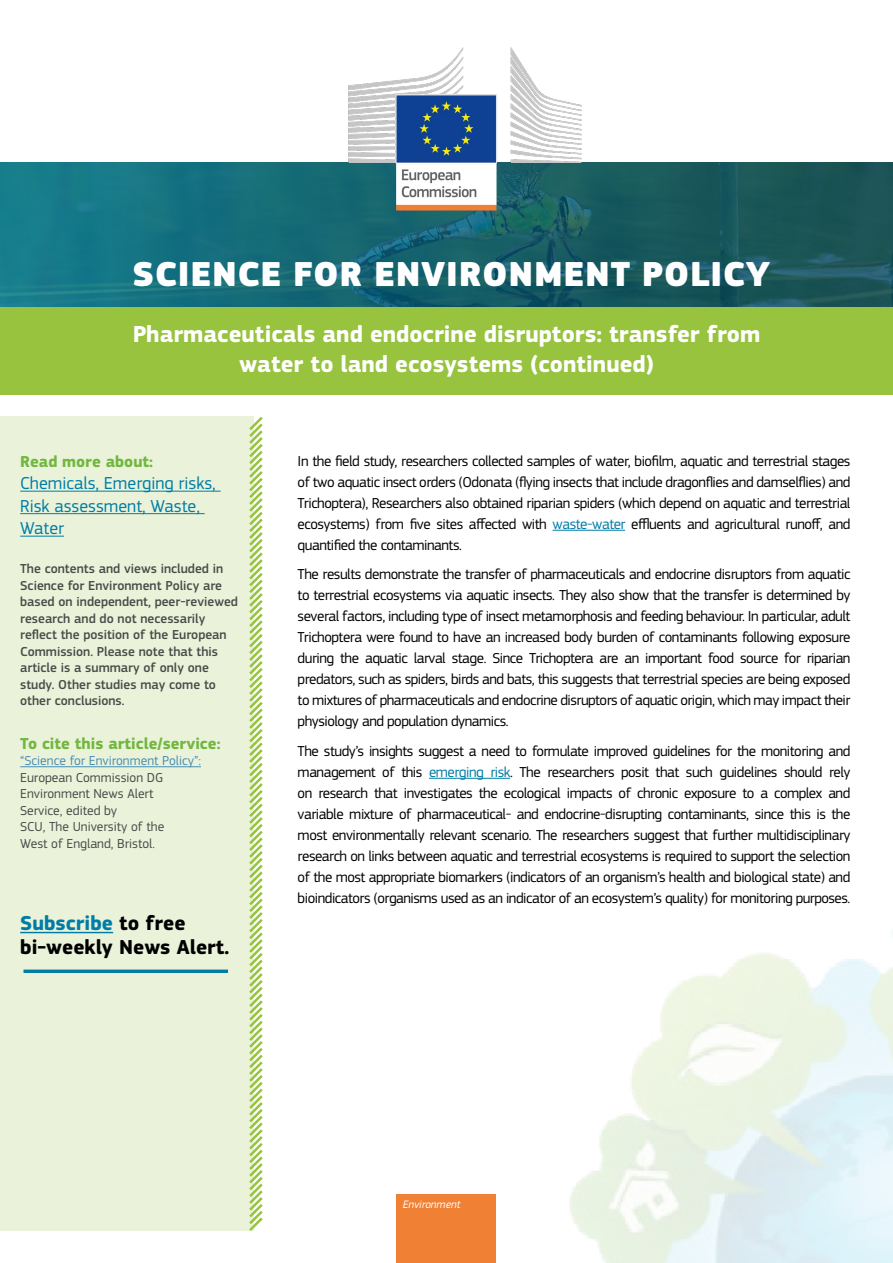
<style>
.page{position:relative;width:893px;height:1263px;background:#fff}
.page>*{position:absolute;margin:0;border:0;box-sizing:border-box;transform-origin:0 0}
.t1{font:900 36px "EC Square Sans Pro Extra";letter-spacing:.02em;color:#fff}
.t2{font:700 24px/30px "EC Square Sans Pro";color:#fff;text-align:center}
.bold_H3{font:700 21px/24px "EC Square Sans Pro";color:#000}
.Side_bar_body_text{font:18px/22.5px "EC Square Sans Pro";color:#007da7}
.side_bar_bold_text{font:700 16.5px "EC Square Sans Pro";color:#72b741}
.Side_bar_body_text-2{font:700 16.5px "EC Square Sans Pro";color:#72b741}
.Body_Text{font:15px/21px "EC Square Sans Pro";letter-spacing:-.03em;color:#000;text-align:justify}
.Side_bar_body_text-3{font:500 13.5px/16.5px "EC Square Sans Pro";color:#4a4a49}
.Side_bar_body_text-4{font:13.5px "EC Square Sans Pro";color:#4a4a49}
.Side_bar_body_text-5{font:13.5px "EC Square Sans Pro";color:#498eb3}
.t3{font:italic 11.25px "EC Square Sans Pro";color:#fff}
.s1{color:#007da7}
</style>
<div class="page">
<svg style="left:0;top:163px;width:893px;height:144px;background:#17646d"></svg>
<div style="left:0;top:417px;width:254px;height:814px;background:#eaf3d9"></div>
<div style="left:397px;top:1195px;width:99px;height:68px;background:#ef8034"></div>
<div style="left:0;top:307px;width:893px;height:88px;background:#97c33f"></div>
<svg style="left:246px;top:416px;width:17px;height:815px"></svg>
<hr style="left:20px;top:491px;width:201px;height:1px;background:#007da7">
<hr style="left:20px;top:513px;width:185px;height:1px;background:#007da7">
<hr style="left:20px;top:536px;width:44px;height:1px;background:#007da7">
<hr style="left:20px;top:766px;width:181px;height:1px;background:#498eb3">
<hr style="left:553px;top:530px;width:72px;height:1px;background:#007da7">
<hr style="left:429px;top:778px;width:81px;height:1px;background:#007da7">
<img style="left:340px;top:47px;width:248px;height:207px">
<hr style="left:20px;top:932px;width:93px;height:1px;background:#007da7">
<svg style="left:23px;top:969px;width:205px;height:4px"></svg>
<h1 class="t1" style="left:132px;top:251px;width:640px">SCIENCE FOR ENVIRONMENT POLICY</h1>
<h2 class="t2" style="left:133px;top:320px;width:629px">Pharmaceuticals and endocrine disruptors: transfer from water to land ecosystems (continued)</h2>
<p class="Side_bar_body_text-2" style="left:20px;top:451px;width:134px">Read more about:</p>
<p class="Side_bar_body_text" style="left:20px;top:472px;width:197px">Chemicals, Emerging risks,<br>Risk assessment, Waste,<br>Water</p>
<p class="Side_bar_body_text-3" style="left:20px;top:561px;width:219px">The contents and views included in<br>Science for Environment Policy are based on independent, peer-reviewed research and do not necessarily reflect the position of the European<br>Commission. Please note that this article is a summary of only one study. Other studies may come to other conclusions.</p>
<p class="side_bar_bold_text" style="left:20px;top:733px;width:202px">To cite this article/service:</p>
<p class="Side_bar_body_text-5" style="left:20px;top:753px;width:182px">“Science for Environment Policy”:</p>
<p class="Side_bar_body_text-4" style="left:20px;top:769px;width:145px">European Commission DG</p>
<p class="Side_bar_body_text-4" style="left:20px;top:786px;width:135px">Environment News Alert</p>
<p class="Side_bar_body_text-4" style="left:20px;top:802px;width:98px">Service, edited by</p>
<p class="Side_bar_body_text-4" style="left:20px;top:819px;width:146px">SCU, The University of the</p>
<p class="Side_bar_body_text-4" style="left:20px;top:835px;width:136px">West of England, Bristol.</p>
<h3 class="bold_H3" style="left:20px;top:912px;width:211px"><span class="s1">Subscribe</span> to free bi-weekly News Alert.</h3>
<p class="Body_Text" style="left:298px;top:450px;width:554px">In the field study, researchers collected samples of water, biofilm, aquatic and terrestrial stages of two aquatic insect orders (Odonata (flying insects that include dragonflies and damselflies) and Trichoptera), Researchers also obtained riparian spiders (which depend on aquatic and terrestrial ecosystems) from five sites affected with <span class="s1">waste-water</span> effluents and agricultural runoff, and quantified the contaminants.</p>
<p class="Body_Text" style="left:298px;top:564px;width:554px">The results demonstrate the transfer of pharmaceuticals and endocrine disruptors from aquatic to terrestrial ecosystems via aquatic insects. They also show that the transfer is determined by several factors, including type of insect metamorphosis and feeding behaviour. In particular, adult Trichoptera were found to have an increased body burden of contaminants following exposure during the aquatic larval stage. Since Trichoptera are an important food source for riparian predators, such as spiders, birds and bats, this suggests that terrestrial species are being exposed to mixtures of pharmaceuticals and endocrine disruptors of aquatic origin, which may impact their physiology and population dynamics.</p>
<p class="Body_Text" style="left:298px;top:740px;width:554px">The study’s insights suggest a need to formulate improved guidelines for the monitoring and management of this <span class="s1">emerging risk</span>. The researchers posit that such guidelines should rely on research that investigates the ecological impacts of chronic exposure to a complex and variable mixture of pharmaceutical- and endocrine-disrupting contaminants, since this is the most environmentally relevant scenario. The researchers suggest that further multidisciplinary research on links between aquatic and terrestrial ecosystems is required to support the selection of the most appropriate biomarkers (indicators of an organism’s health and biological state) and bioindicators (organisms used as an indicator of an ecosystem’s quality) for monitoring purposes.</p>
<p class="t3" style="left:403px;top:1198px;width:59px">Environment</p>
</div>
